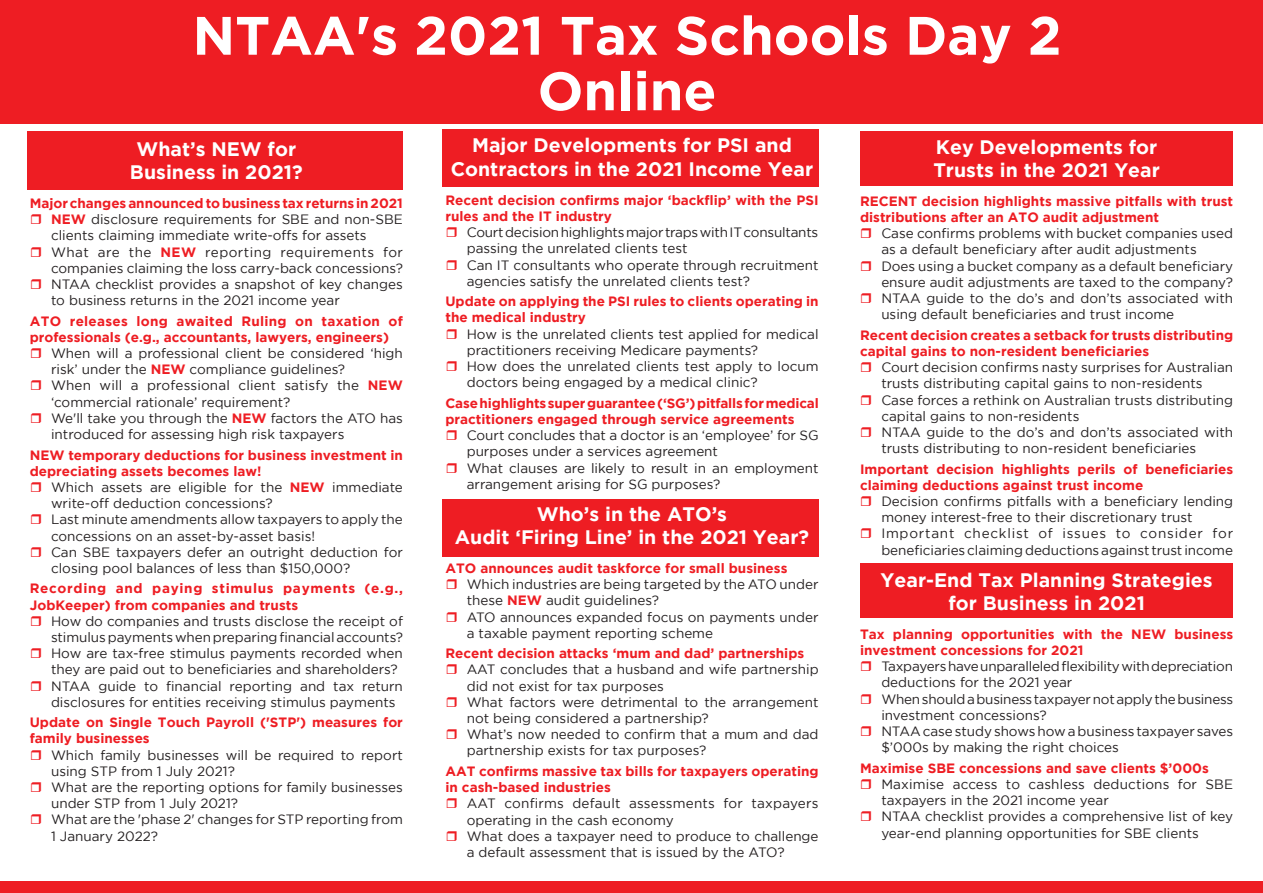
<style>
.page{position:relative;width:1263px;height:893px;background:#fff}
.page>*{position:absolute;margin:0;border:0;box-sizing:border-box;transform-origin:0 0}
.t1{font:700 54px/55.5px "Gotham";color:#fff;text-align:center}
.t2{font:700 19.5px/23.4px "Gotham";color:#fff;text-align:center}
.t3{font:13.5px/16.2px "Gotham";color:#231f20}
.t4{font:700 13.5px/16.2px "Gotham";color:#ee1d23}
.t5{font:700 13.5px/16.2px "Gotham";letter-spacing:.05em;color:#ee1d23}
.s1{font-weight:700;color:#ee1d23}
</style>
<div class="page">
<div style="left:860px;top:563px;width:373px;height:55px;background:#ee1d23"></div>
<div style="left:442px;top:499px;width:376px;height:57px;background:#ee1d23"></div>
<div style="left:0;top:881px;width:1263px;height:12px;background:#ee1d23"></div>
<div style="left:442px;top:129px;width:376px;height:58px;background:#ee1d23"></div>
<div style="left:0;top:0;width:1263px;height:123px;background:#ee1d23"></div>
<div style="left:27px;top:131px;width:376px;height:58px;background:#ee1d23"></div>
<div style="left:860px;top:131px;width:373px;height:55px;background:#ee1d23"></div>
<h1 class="t1" style="left:193px;top:6px;width:870px">NTAA's 2021 Tax Schools Day 2<br>Online</h1>
<h2 class="t2" style="left:130px;top:137px;width:174px">What’s NEW for<br>Business in 2021?</h2>
<p class="t3" style="left:51px;top:195px;width:353px;text-indent:-21px"><span class="s1">Major changes announced to business tax returns in 2021<br>NEW</span> disclosure requirements for SBE and non-SBE clients claiming immediate write-offs for assets What are the <span class="s1">NEW</span> reporting requirements for companies claiming the loss carry-back concessions?<br>NTAA checklist provides a snapshot of key changes to business returns in the 2021 income year</p>
<p class="t4" style="left:30px;top:312px;width:375px">ATO releases long awaited Ruling on taxation of professionals (e.g., accountants, lawyers, engineers)</p>
<p class="t3" style="left:51px;top:345px;width:353px">When will a professional client be considered ‘high risk’ under the <span class="s1">NEW</span> compliance guidelines?<br>When will a professional client satisfy the <span class="s1">NEW </span>‘commercial rationale’ requirement?<br>We'll take you through the <span class="s1">NEW</span> factors the ATO has introduced for assessing high risk taxpayers</p>
<p class="t4" style="left:30px;top:446px;width:375px">NEW temporary deductions for business investment in depreciating assets becomes law!</p>
<p class="t3" style="left:51px;top:479px;width:353px">Which assets are eligible for the <span class="s1">NEW</span> immediate write-off deduction concessions?<br>Last minute amendments allow taxpayers to apply the concessions on an asset-by-asset basis!<br>Can SBE taxpayers defer an outright deduction for closing pool balances of less than $150,000?</p>
<p class="t5" style="left:30px;top:580px;width:375px">Recording and paying stimulus payments (e.g.,<br>JobKeeper) from companies and trusts</p>
<p class="t3" style="left:51px;top:613px;width:354px">How do companies and trusts disclose the receipt of stimulus payments when preparing financial accounts?<br>How are tax-free stimulus payments recorded when they are paid out to beneficiaries and shareholders?<br>NTAA guide to financial reporting and tax return disclosures for entities receiving stimulus payments</p>
<p class="t4" style="left:30px;top:714px;width:375px">Update on Single Touch Payroll ('STP') measures for family businesses</p>
<p class="t3" style="left:51px;top:746px;width:353px">Which family businesses will be required to report using STP from 1 July 2021?<br>What are the reporting options for family businesses under STP from 1 July 2021?<br>What are the 'phase 2' changes for STP reporting from 1 January 2022?</p>
<h2 class="t2" style="left:451px;top:133px;width:364px">Major Developments for PSI and<br>Contractors in the 2021 Income Year</h2>
<p class="t4" style="left:445px;top:192px;width:375px">Recent decision confirms major ‘backflip’ with the PSI rules and the IT industry</p>
<p class="t3" style="left:467px;top:224px;width:353px">Court decision highlights major traps with IT consultants passing the unrelated clients test<br>Can IT consultants who operate through recruitment agencies satisfy the unrelated clients test?</p>
<p class="t4" style="left:445px;top:293px;width:375px">Update on applying the PSI rules to clients operating in the medical industry</p>
<p class="t3" style="left:467px;top:326px;width:353px">How is the unrelated clients test applied for medical practitioners receiving Medicare payments?<br>How does the unrelated clients test apply to locum doctors being engaged by a medical clinic?</p>
<p class="t4" style="left:445px;top:394px;width:375px">Case highlights super guarantee (‘SG’) pitfalls for medical practitioners engaged through service agreements</p>
<p class="t3" style="left:467px;top:427px;width:353px">Court concludes that a doctor is an ‘employee’ for SG purposes under a services agreement<br>What clauses are likely to result in an employment arrangement arising for SG purposes?</p>
<h2 class="t2" style="left:455px;top:501px;width:356px">Who’s in the ATO’s<br>Audit ‘Firing Line’ in the 2021 Year?</h2>
<p class="t4" style="left:445px;top:560px;width:343px">ATO announces audit taskforce for small business</p>
<p class="t3" style="left:467px;top:576px;width:353px">Which industries are being targeted by the ATO under these <span class="s1">NEW</span> audit guidelines?<br>ATO announces expanded focus on payments under a taxable payment reporting scheme</p>
<p class="t4" style="left:445px;top:645px;width:360px">Recent decision attacks ‘mum and dad’ partnerships</p>
<p class="t3" style="left:467px;top:661px;width:353px">AAT concludes that a husband and wife partnership did not exist for tax purposes<br>What factors were detrimental to the arrangement not being considered a partnership?<br>What’s now needed to confirm that a mum and dad partnership exists for tax purposes?</p>
<p class="t4" style="left:445px;top:763px;width:375px">AAT confirms massive tax bills for taxpayers operating in cash-based industries</p>
<p class="t3" style="left:467px;top:795px;width:353px">AAT confirms default assessments for taxpayers operating in the cash economy<br>What does a taxpayer need to produce to challenge a default assessment that is issued by the ATO?</p>
<h2 class="t2" style="left:933px;top:134px;width:228px;text-align:left">Key Developments for<br>Trusts in the 2021 Year</h2>
<p class="t4" style="left:860px;top:193px;width:375px">RECENT decision highlights massive pitfalls with trust distributions after an ATO audit adjustment</p>
<p class="t3" style="left:881px;top:225px;width:353px">Case confirms problems with bucket companies used as a default beneficiary after audit adjustments Does using a bucket company as a default beneficiary ensure audit adjustments are taxed to the company?<br>NTAA guide to the do’s and don’ts associated with using default beneficiaries and trust income</p>
<p class="t4" style="left:860px;top:326px;width:375px">Recent decision creates a setback for trusts distributing capital gains to non-resident beneficiaries</p>
<p class="t3" style="left:881px;top:359px;width:353px">Court decision confirms nasty surprises for Australian trusts distributing capital gains to non-residents Case forces a rethink on Australian trusts distributing capital gains to non-residents<br>NTAA guide to the do’s and don’ts associated with trusts distributing to non-resident beneficiaries</p>
<p class="t4" style="left:860px;top:460px;width:375px">Important decision highlights perils of beneficiaries claiming deductions against trust income</p>
<p class="t3" style="left:881px;top:493px;width:353px">Decision confirms pitfalls with a beneficiary lending money interest-free to their discretionary trust Important checklist of issues to consider for beneficiaries claiming deductions against trust income</p>
<h2 class="t2" style="left:880px;top:567px;width:334px">Year-End Tax Planning Strategies for Business in 2021</h2>
<p class="t4" style="left:860px;top:626px;width:375px">Tax planning opportunities with the NEW business investment concessions for 2021</p>
<p class="t3" style="left:881px;top:658px;width:353px">Taxpayers have unparalleled flexibility with depreciation deductions for the 2021 year<br>When should a business taxpayer not apply the business investment concessions?<br>NTAA case study shows how a business taxpayer saves $’000s by making the right choices</p>
<p class="t4" style="left:860px;top:759px;width:350px">Maximise SBE concessions and save clients $’000s</p>
<p class="t3" style="left:881px;top:776px;width:353px">Maximise access to cashless deductions for SBE taxpayers in the 2021 income year<br>NTAA checklist provides a comprehensive list of key year-end planning opportunities for SBE clients</p>
</div>
